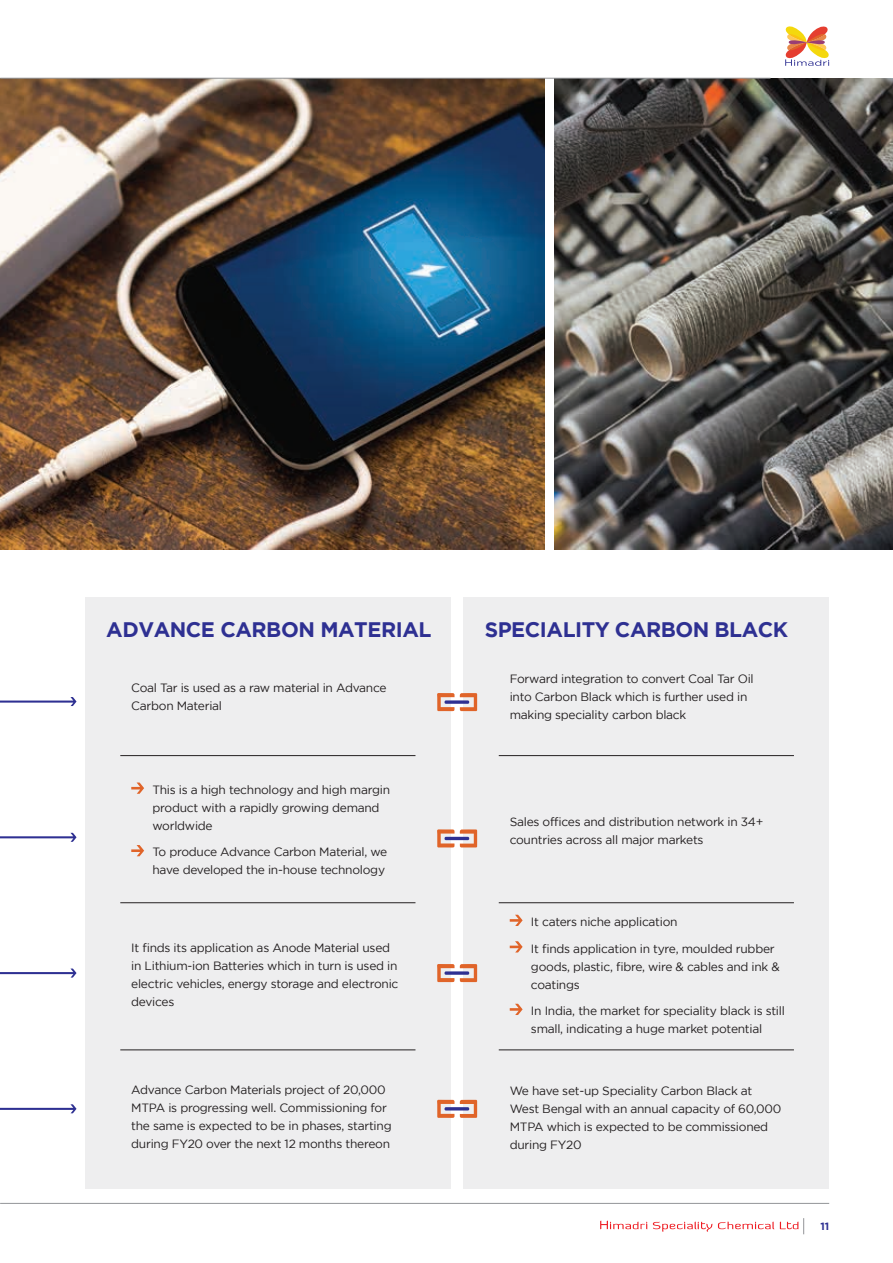
<style>
.page{position:relative;width:893px;height:1263px;background:#fff}
.page>*{position:absolute;margin:0;border:0;box-sizing:border-box;transform-origin:0 0}
.t1{font:700 21px "Gotham";letter-spacing:-.02em;color:#2e3092}
.t2{font:12px/18px "Gotham";letter-spacing:-.02em;color:#231f20}
.t3{font:700 10.5px "Gotham";color:#2e3092}
</style>
<div class="page">
<img style="left:555px;top:79px;width:338px;height:470px">
<div style="left:85px;top:597px;width:366px;height:591px;background:#eeeeef"></div>
<div style="left:463px;top:597px;width:366px;height:591px;background:#eeeeef"></div>
<hr style="left:120px;top:755px;width:295px;height:1px;background:#231f20">
<hr style="left:499px;top:755px;width:295px;height:1px;background:#231f20">
<hr style="left:120px;top:902px;width:295px;height:1px;background:#231f20">
<hr style="left:499px;top:902px;width:295px;height:1px;background:#231f20">
<hr style="left:120px;top:1049px;width:295px;height:1px;background:#231f20">
<hr style="left:499px;top:1049px;width:295px;height:1px;background:#231f20">
<svg style="left:0;top:697px;width:77px;height:9px"></svg>
<svg style="left:0;top:833px;width:77px;height:9px"></svg>
<svg style="left:0;top:968px;width:77px;height:9px"></svg>
<svg style="left:0;top:1104px;width:77px;height:9px"></svg>
<svg style="left:131px;top:782px;width:13px;height:12px"></svg>
<svg style="left:131px;top:845px;width:13px;height:11px"></svg>
<svg style="left:510px;top:915px;width:13px;height:11px"></svg>
<svg style="left:510px;top:941px;width:13px;height:11px"></svg>
<svg style="left:510px;top:1004px;width:13px;height:11px"></svg>
<svg style="left:437px;top:693px;width:40px;height:18px"></svg>
<svg style="left:437px;top:829px;width:40px;height:18px"></svg>
<svg style="left:437px;top:964px;width:40px;height:18px"></svg>
<svg style="left:437px;top:1100px;width:40px;height:18px"></svg>
<img style="left:0;top:79px;width:544px;height:470px">
<hr style="left:0;top:1203px;width:829px;height:1px;background:#939598">
<svg style="left:785px;top:26px;width:45px;height:40px"></svg>
<hr style="left:0;top:78px;width:770px;height:1px;background:#939598">
<svg style="left:600px;top:1218px;width:204px;height:16px"></svg>
<h1 class="t1" style="left:106px;top:618px;width:130px">ADVANCE CARB</h1>
<h1 class="t1" style="left:281px;top:618px;width:152px">ON MATERIAL</h1>
<h1 class="t1" style="left:485px;top:618px;width:146px">SPECIALITY CARB</h1>
<h1 class="t1" style="left:676px;top:618px;width:111px">ON BLACK</h1>
<p class="t2" style="left:131px;top:679px;width:257px">Coal Tar is used as a raw material in Advance<br>Carbon Material</p>
<p class="t2" style="left:510px;top:669px;width:245px">Forward integration to convert Coal Tar Oil into Carbon Black which is further used in making speciality carbon black</p>
<p class="t2" style="left:153px;top:780px;width:239px">This is a high technology and high margin product with a rapidly growing demand worldwide</p>
<p class="t2" style="left:153px;top:843px;width:236px">To produce Advance Carbon Material, we have developed the in-house technology</p>
<p class="t2" style="left:131px;top:938px;width:269px">It finds its application as Anode Material used in Lithium-ion Batteries which in turn is used in electric vehicles, energy storage and electronic devices</p>
<p class="t2" style="left:510px;top:813px;width:255px">Sales offices and distribution network in 34+ countries across all major markets</p>
<p class="t2" style="left:531px;top:912px;width:148px">It caters niche application</p>
<p class="t2" style="left:531px;top:939px;width:250px">It finds application in tyre, moulded rubber goods, plastic, fibre, wire &amp; cables and ink &amp; coatings</p>
<p class="t2" style="left:531px;top:1001px;width:255px">In India, the market for speciality black is still small, indicating a huge market potential</p>
<p class="t2" style="left:131px;top:1080px;width:262px">Advance Carbon Materials project of 20,000<br>MTPA is progressing well. Commissioning for the same is expected to be in phases, starting during FY20 over the next 12 months thereon</p>
<p class="t2" style="left:510px;top:1081px;width:273px">We have set-up Speciality Carbon Black at West Bengal with an annual capacity of 60,000<br>MTPA which is expected to be commissioned during FY20</p>
<p class="t3" style="left:820px;top:1220px;width:10px">11</p>
</div>
